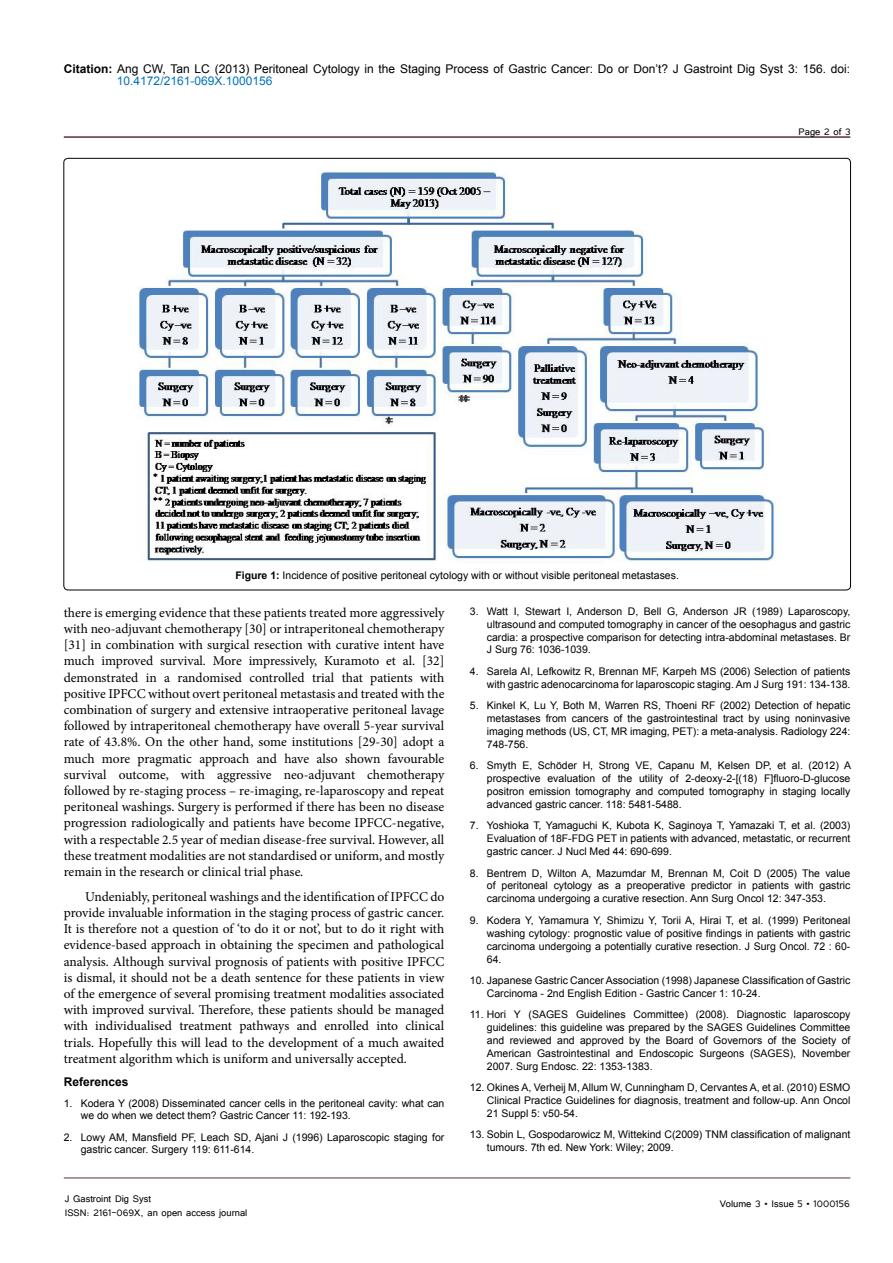
<style>
.page{position:relative;width:893px;height:1263px;background:#fff}
.page>*{position:absolute;margin:0;border:0;box-sizing:border-box;transform-origin:0 0}
.t1{font:13.5px/16.2px "Minion Pro";color:#000;text-align:justify}
.t2{font:12px/12.6px "Arial";color:#000}
.t3{font:12px/14.4px "Tunga";color:#000}
.t4{font:700 12px "Arial";color:#000}
.t5{font:10.5px/12.9px "Arial";color:#000;text-align:justify}
.s1{font-weight:700}
.s2{color:#0072bc}
</style>
<div class="page">
<hr style="left:64px;top:1178px;width:786px;height:1px;background:#572f42">
<hr style="left:64px;top:136px;width:786px;height:2px;background:#572f42">
<img style="left:138px;top:171px;width:638px;height:391px">
<p class="t2" style="left:117px;top:62px;width:735px;text-indent:-53px"><span class="s1">Citation:</span> Ang CW, Tan LC (2013) Peritoneal Cytology in the Staging Process of Gastric Cancer: Do or Don’t? J Gastroint Dig Syst 3: 156. doi:<br><span class="s2">10.4172/2161-069X.1000156</span></p>
<p class="t3" style="left:799px;top:123px;width:53px">Page 2 of 3</p>
<p class="t5" style="left:235px;top:568px;width:445px"><span class="s1">Figure 1:</span> Incidence of positive peritoneal cytology with or without visible peritoneal metastases.</p>
<p class="t1" style="left:64px;top:604px;width:382px">there is emerging evidence that these patients treated more aggressively with neo-adjuvant chemotherapy [30] or intraperitoneal chemotherapy [31] in combination with surgical resection with curative intent have much improved survival. More impressively, Kuramoto et al. [32] demonstrated in a randomised controlled trial that patients with positive IPFCC without overt peritoneal metastasis and treated with the combination of surgery and extensive intraoperative peritoneal lavage followed by intraperitoneal chemotherapy have overall 5-year survival rate of 43.8%. On the other hand, some institutions [29-30] adopt a much more pragmatic approach and have also shown favourable survival outcome, with aggressive neo-adjuvant chemotherapy followed by re-staging process – re-imaging, re-laparoscopy and repeat peritoneal washings. Surgery is performed if there has been no disease progression radiologically and patients have become IPFCC-negative, with a respectable 2.5 year of median disease-free survival. However, all these treatment modalities are not standardised or uniform, and mostly remain in the research or clinical trial phase.</p>
<p class="t1" style="left:64px;top:888px;width:382px;text-indent:21px">Undeniably, peritoneal washings and the identification of IPFCC do provide invaluable information in the staging process of gastric cancer.<br>It is therefore not a question of ‘to do it or not’, but to do it right with evidence-based approach in obtaining the specimen and pathological analysis. Although survival prognosis of patients with positive IPFCC is dismal, it should not be a death sentence for these patients in view of the emergence of several promising treatment modalities associated with improved survival. Therefore, these patients should be managed with individualised treatment pathways and enrolled into clinical trials. Hopefully this will lead to the development of a much awaited treatment algorithm which is uniform and universally accepted.</p>
<p class="t4" style="left:64px;top:1073px;width:66px">References</p>
<p class="t5" style="left:81px;top:1097px;width:365px;text-indent:-17px">1. Kodera Y (2008) Disseminated cancer cells in the peritoneal cavity: what can we do when we detect them? Gastric Cancer 11: 192-193.</p>
<p class="t5" style="left:81px;top:1131px;width:365px;text-indent:-17px">2. Lowy AM, Mansfield PF, Leach SD, Ajani J (1996) Laparoscopic staging for gastric cancer. Surgery 119: 611-614.</p>
<p class="t3" style="left:65px;top:1190px;width:184px">J Gastroint Dig Syst<br>ISSN: 2161-069X, an open access journal</p>
<p class="t5" style="left:487px;top:605px;width:365px;text-indent:-17px">3. Watt I, Stewart I, Anderson D, Bell G, Anderson JR (1989) Laparoscopy, ultrasound and computed tomography in cancer of the oesophagus and gastric cardia: a prospective comparison for detecting intra-abdominal metastases. Br J Surg 76: 1036-1039.</p>
<p class="t5" style="left:470px;top:665px;width:382px;text-align:right">4. Sarela AI, Lefkowitz R, Brennan MF, Karpeh MS (2006) Selection of patients with gastric adenocarcinoma for laparoscopic staging. Am J Surg 191: 134-138.</p>
<p class="t5" style="left:487px;top:699px;width:365px;text-indent:-17px">5. Kinkel K, Lu Y, Both M, Warren RS, Thoeni RF (2002) Detection of hepatic metastases from cancers of the gastrointestinal tract by using noninvasive imaging methods (US, CT, MR imaging, PET): a meta-analysis. Radiology 224:<br>748-756.</p>
<p class="t5" style="left:487px;top:759px;width:366px;text-indent:-17px">6. Smyth E, Schöder H, Strong VE, Capanu M, Kelsen DP, et al. (2012) A prospective evaluation of the utility of 2-deoxy-2-[(18) F]fluoro-D-glucose positron emission tomography and computed tomography in staging locally advanced gastric cancer. 118: 5481-5488.</p>
<p class="t5" style="left:487px;top:819px;width:365px;text-indent:-17px">7. Yoshioka T, Yamaguchi K, Kubota K, Saginoya T, Yamazaki T, et al. (2003)<br>Evaluation of 18F-FDG PET in patients with advanced, metastatic, or recurrent gastric cancer. J Nucl Med 44: 690-699.</p>
<p class="t5" style="left:487px;top:866px;width:365px;text-indent:-17px">8. Bentrem D, Wilton A, Mazumdar M, Brennan M, Coit D (2005) The value of peritoneal cytology as a preoperative predictor in patients with gastric carcinoma undergoing a curative resection. Ann Surg Oncol 12: 347-353.</p>
<p class="t5" style="left:487px;top:914px;width:365px;text-indent:-17px">9. Kodera Y, Yamamura Y, Shimizu Y, Torii A, Hirai T, et al. (1999) Peritoneal washing cytology: prognostic value of positive findings in patients with gastric carcinoma undergoing a potentially curative resection. J Surg Oncol. 72 : 60- 64.</p>
<p class="t5" style="left:487px;top:974px;width:365px;text-indent:-17px">10. Japanese Gastric Cancer Association (1998) Japanese Classification of Gastric<br>Carcinoma - 2nd English Edition - Gastric Cancer 1: 10-24.</p>
<p class="t5" style="left:487px;top:1008px;width:365px;text-indent:-17px">11. Hori Y (SAGES Guidelines Committee) (2008). Diagnostic laparoscopy guidelines: this guideline was prepared by the SAGES Guidelines Committee and reviewed and approved by the Board of Governors of the Society of American Gastrointestinal and Endoscopic Surgeons (SAGES), November 2007. Surg Endosc. 22: 1353-1383.</p>
<p class="t5" style="left:487px;top:1081px;width:365px;text-indent:-17px">12. Okines A, Verheij M, Allum W, Cunningham D, Cervantes A, et al. (2010) ESMO Clinical Practice Guidelines for diagnosis, treatment and follow-up. Ann Oncol 21 Suppl 5: v50-54.</p>
<p class="t5" style="left:487px;top:1128px;width:365px;text-indent:-17px">13. Sobin L, Gospodarowicz M, Wittekind C(2009) TNM classification of malignant tumours. 7th ed. New York: Wiley; 2009.</p>
<p class="t3" style="left:720px;top:1196px;width:132px">Volume 3 • Issue 5 • 1000156</p>
</div>
